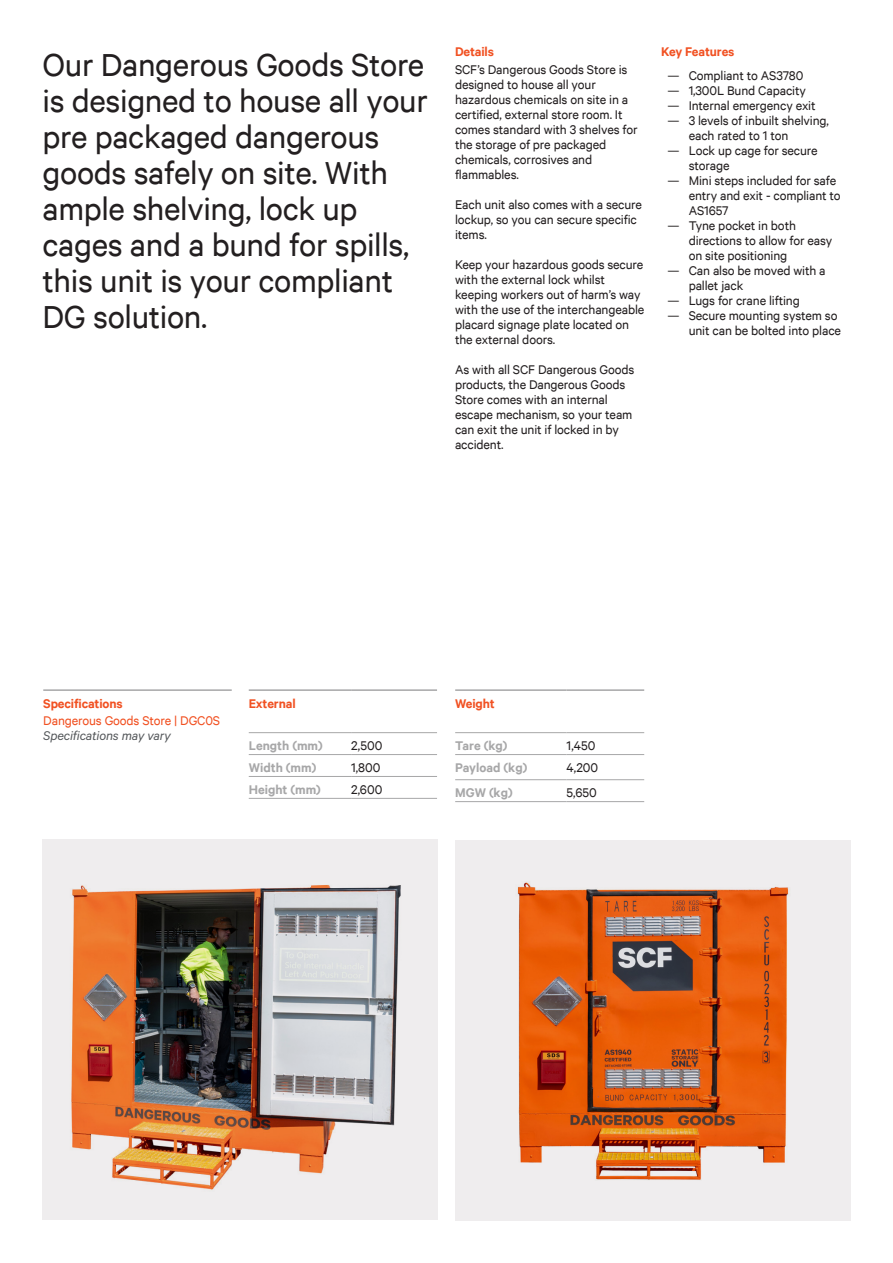
<style>
.page{position:relative;width:893px;height:1263px;background:#fff}
.page>*{position:absolute;margin:0;border:0;box-sizing:border-box;transform-origin:0 0}
.Product_Feature_Text{font:36px/36px "Calibre";letter-spacing:-.01em;color:#231f20}
.Product_Body{font:14.25px/15px "Calibre";letter-spacing:-.01em;color:#231f20}
.Product_Table_Subheading{font:600 14.25px "Calibre";color:#a7a7a8}
.Product_Table_Body{font:14.25px "Calibre";color:#231f20}
.Product_Table_Heading{font:600 14.25px "Calibre";letter-spacing:-.01em;color:#f15122}
.Product_Table_ContainerName{font:14.25px "Calibre";letter-spacing:-.01em;color:#f15122}
.Product_Table_Product_Code{font:italic 14.25px "Calibre";letter-spacing:-.01em;color:#54575a}
.Product_Subheading{font:600 14.25px "Calibre";letter-spacing:-.01em;color:#f15122}
.Product_Table_Body-2{font:600 14.25px "Calibre";color:#a7a7a8}
</style>
<div class="page">
<div style="left:455px;top:840px;width:395px;height:381px;background:#efedee"></div>
<img style="left:517px;top:882px;width:272px;height:298px">
<div style="left:43px;top:839px;width:395px;height:381px;background:#efedee"></div>
<img style="left:71px;top:884px;width:330px;height:306px">
<hr style="left:43px;top:689px;width:189px;height:2px;background:#a7a7a8">
<hr style="left:249px;top:776px;width:102px;height:1px;background:#a7a7a8">
<hr style="left:351px;top:776px;width:86px;height:1px;background:#a7a7a8">
<hr style="left:249px;top:798px;width:102px;height:1px;background:#a7a7a8">
<hr style="left:351px;top:798px;width:86px;height:1px;background:#a7a7a8">
<hr style="left:249px;top:689px;width:102px;height:2px;background:#a7a7a8">
<hr style="left:351px;top:689px;width:86px;height:2px;background:#a7a7a8">
<hr style="left:249px;top:732px;width:102px;height:1px;background:#a7a7a8">
<hr style="left:351px;top:732px;width:86px;height:1px;background:#a7a7a8">
<hr style="left:249px;top:754px;width:102px;height:1px;background:#a7a7a8">
<hr style="left:351px;top:754px;width:86px;height:1px;background:#a7a7a8">
<svg style="left:567px;top:733px;width:77px;height:1px"></svg>
<hr style="left:455px;top:801px;width:112px;height:1px;background:#a7a7a8">
<hr style="left:567px;top:801px;width:77px;height:1px;background:#a7a7a8">
<hr style="left:455px;top:779px;width:112px;height:1px;background:#a7a7a8">
<hr style="left:567px;top:779px;width:77px;height:1px;background:#a7a7a8">
<hr style="left:455px;top:689px;width:112px;height:2px;background:#a7a7a8">
<hr style="left:567px;top:689px;width:77px;height:2px;background:#a7a7a8">
<hr style="left:455px;top:732px;width:112px;height:1px;background:#a7a7a8">
<hr style="left:567px;top:732px;width:77px;height:1px;background:#a7a7a8">
<hr style="left:455px;top:754px;width:112px;height:1px;background:#a7a7a8">
<hr style="left:567px;top:754px;width:77px;height:1px;background:#a7a7a8">
<p class="Product_Feature_Text" style="left:43px;top:46px;width:387px">Our Dangerous Goods Store is designed to house all your pre packaged dangerous goods safely on site. With ample shelving, lock up cages and a bund for spills, this unit is your compliant<br>DG solution.</p>
<p class="Product_Subheading" style="left:455px;top:43px;width:40px">Details</p>
<p class="Product_Body" style="left:455px;top:62px;width:184px">SCF’s Dangerous Goods Store is designed to house all your hazardous chemicals on site in a certified, external store room. It comes standard with 3 shelves for the storage of pre packaged chemicals, corrosives and flammables.</p>
<p class="Product_Body" style="left:455px;top:197px;width:189px">Each unit also comes with a secure lockup, so you can secure specific items.</p>
<p class="Product_Body" style="left:455px;top:257px;width:191px">Keep your hazardous goods secure with the external lock whilst keeping workers out of harm’s way with the use of the interchangeable placard signage plate located on the external doors.</p>
<p class="Product_Body" style="left:455px;top:362px;width:181px">As with all SCF Dangerous Goods products, the Dangerous Goods<br>Store comes with an internal escape mechanism, so your team can exit the unit if locked in by accident.</p>
<p class="Product_Subheading" style="left:661px;top:43px;width:75px">Key Features</p>
<p class="Product_Body" style="left:667px;top:68px;width:137px">— Compliant to AS3780</p>
<p class="Product_Body" style="left:667px;top:83px;width:140px">— 1,300L Bund Capacity</p>
<p class="Product_Body" style="left:667px;top:98px;width:150px">— Internal emergency exit</p>
<p class="Product_Body" style="left:689px;top:113px;width:142px;text-indent:-21px">— 3 levels of inbuilt shelving, each rated to 1 ton</p>
<p class="Product_Body" style="left:689px;top:143px;width:131px;text-indent:-21px">— Lock up cage for secure storage</p>
<p class="Product_Body" style="left:689px;top:173px;width:154px;text-indent:-21px">— Mini steps included for safe entry and exit - compliant to<br>AS1657</p>
<p class="Product_Body" style="left:689px;top:218px;width:145px;text-indent:-21px">— Tyne pocket in both directions to allow for easy on site positioning</p>
<p class="Product_Body" style="left:689px;top:263px;width:138px;text-indent:-21px">— Can also be moved with a pallet jack</p>
<p class="Product_Body" style="left:667px;top:293px;width:134px">— Lugs for crane lifting</p>
<p class="Product_Body" style="left:667px;top:308px;width:175px;text-align:right">— Secure mounting system so unit can be bolted into place</p>
<p class="Product_Table_Heading" style="left:43px;top:695px;width:81px">Specifications</p>
<p class="Product_Table_ContainerName" style="left:43px;top:713px;width:178px">Dangerous Goods Store | DGC0S</p>
<p class="Product_Table_Product_Code" style="left:43px;top:728px;width:129px">Specifications may vary</p>
<p class="Product_Table_Heading" style="left:249px;top:695px;width:48px">External</p>
<p class="Product_Table_Subheading" style="left:249px;top:737px;width:76px">Length (mm)</p>
<p class="Product_Table_Body" style="left:351px;top:737px;width:33px">2,500</p>
<p class="Product_Table_Subheading" style="left:249px;top:759px;width:69px">Width (mm)</p>
<p class="Product_Table_Body" style="left:351px;top:759px;width:31px">1,800</p>
<p class="Product_Table_Subheading" style="left:249px;top:781px;width:74px">Height (mm)</p>
<p class="Product_Table_Body" style="left:351px;top:781px;width:33px">2,600</p>
<p class="Product_Table_Heading" style="left:455px;top:695px;width:41px">Weight</p>
<p class="Product_Table_Subheading" style="left:455px;top:737px;width:54px">Tare (kg)</p>
<p class="Product_Table_Body" style="left:567px;top:737px;width:30px">1,450</p>
<p class="Product_Table_Subheading" style="left:455px;top:759px;width:74px">Payload (kg)</p>
<p class="Product_Table_Body" style="left:567px;top:759px;width:33px">4,200</p>
<p class="Product_Table_Body-2" style="left:455px;top:784px;width:59px">MGW (kg)</p>
<p class="Product_Table_Body" style="left:567px;top:785px;width:32px">5,650</p>
</div>
